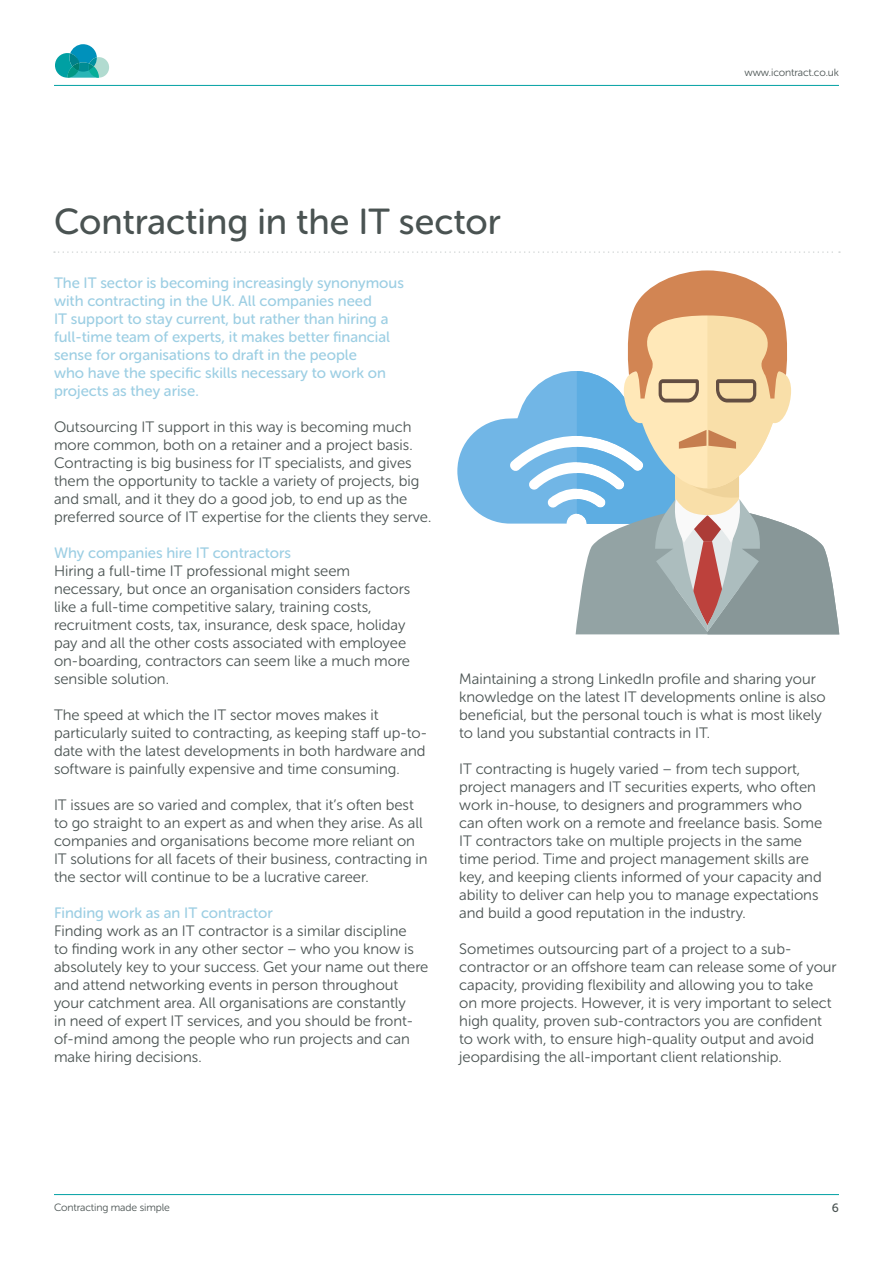
<style>
.page{position:relative;width:893px;height:1263px;background:#fff}
.page>*{position:absolute;margin:0;border:0;box-sizing:border-box;transform-origin:0 0}
.t1{font:36px "Museo Sans Rounded 500";color:#4a5352}
.t2{font:15px/18px "Museo Sans Rounded 300";color:#4a5352}
.t3{font:15px/18px "Museo Sans Rounded 500";color:#9ccee3}
.t4{font:12px "Museo Sans Rounded 500";color:#4a5352}
.t5{font:10.5px "Museo Sans Rounded 300";letter-spacing:-.01em;color:#4a5352}
</style>
<div class="page">
<svg style="left:55px;top:44px;width:54px;height:34px"></svg>
<hr style="left:54px;top:85px;width:785px;height:1px;background:#00a0a3">
<hr style="left:54px;top:1194px;width:785px;height:1px;background:#00a0a3">
<svg style="left:54px;top:251px;width:786px;height:2px"></svg>
<svg style="left:457px;top:270px;width:382px;height:364px"></svg>
<p class="t5" style="left:744px;top:67px;width:96px">www.icontract.co.uk</p>
<h1 class="t1" style="left:54px;top:202px;width:448px">Contracting in the IT sector</h1>
<p class="t3" style="left:54px;top:274px;width:351px">The IT sector is becoming increasingly synonymous with contracting in the UK. All companies need<br>IT support to stay current, but rather than hiring a full-time team of experts, it makes better financial sense for organisations to draft in the people<br>who have the specific skills necessary to work on projects as they arise.</p>
<p class="t2" style="left:54px;top:418px;width:379px">Outsourcing IT support in this way is becoming much more common, both on a retainer and a project basis.<br>Contracting is big business for IT specialists, and gives them the opportunity to tackle a variety of projects, big and small, and it they do a good job, to end up as the preferred source of IT expertise for the clients they serve.</p>
<p class="t3" style="left:54px;top:544px;width:238px">Why companies hire IT contractors</p>
<p class="t2" style="left:54px;top:562px;width:358px">Hiring a full-time IT professional might seem necessary, but once an organisation considers factors like a full-time competitive salary, training costs, recruitment costs, tax, insurance, desk space, holiday pay and all the other costs associated with employee on-boarding, contractors can seem like a much more sensible solution.</p>
<p class="t2" style="left:54px;top:706px;width:375px">The speed at which the IT sector moves makes it particularly suited to contracting, as keeping staff up-to&shy;date with the latest developments in both hardware and software is painfully expensive and time consuming.</p>
<p class="t2" style="left:54px;top:796px;width:375px">IT issues are so varied and complex, that it’s often best to go straight to an expert as and when they arise. As all companies and organisations become more reliant on IT solutions for all facets of their business, contracting in the sector will continue to be a lucrative career.</p>
<p class="t3" style="left:54px;top:904px;width:220px">Finding work as an IT contractor</p>
<p class="t2" style="left:54px;top:922px;width:376px">Finding work as an IT contractor is a similar discipline<br>to finding work in any other sector – who you know is absolutely key to your success. Get your name out there and attend networking events in person throughout your catchment area. All organisations are constantly<br>in need of expert IT services, and you should be front&shy;of-mind among the people who run projects and can make hiring decisions.</p>
<p class="t2" style="left:459px;top:670px;width:368px">Maintaining a strong LinkedIn profile and sharing your knowledge on the latest IT developments online is also beneficial, but the personal touch is what is most likely to land you substantial contracts in IT.</p>
<p class="t2" style="left:459px;top:760px;width:364px">IT contracting is hugely varied – from tech support, project managers and IT securities experts, who often work in-house, to designers and programmers who can often work on a remote and freelance basis. Some IT contractors take on multiple projects in the same time period. Time and project management skills are key, and keeping clients informed of your capacity and ability to deliver can help you to manage expectations and build a good reputation in the industry.</p>
<p class="t2" style="left:459px;top:940px;width:379px">Sometimes outsourcing part of a project to a sub&shy;contractor or an offshore team can release some of your capacity, providing flexibility and allowing you to take<br>on more projects. However, it is very important to select high quality, proven sub-contractors you are confident to work with, to ensure high-quality output and avoid jeopardising the all-important client relationship.</p>
<p class="t5" style="left:54px;top:1202px;width:117px">Contracting made simple</p>
<p class="t4" style="left:832px;top:1202px;width:9px">6</p>
</div>
